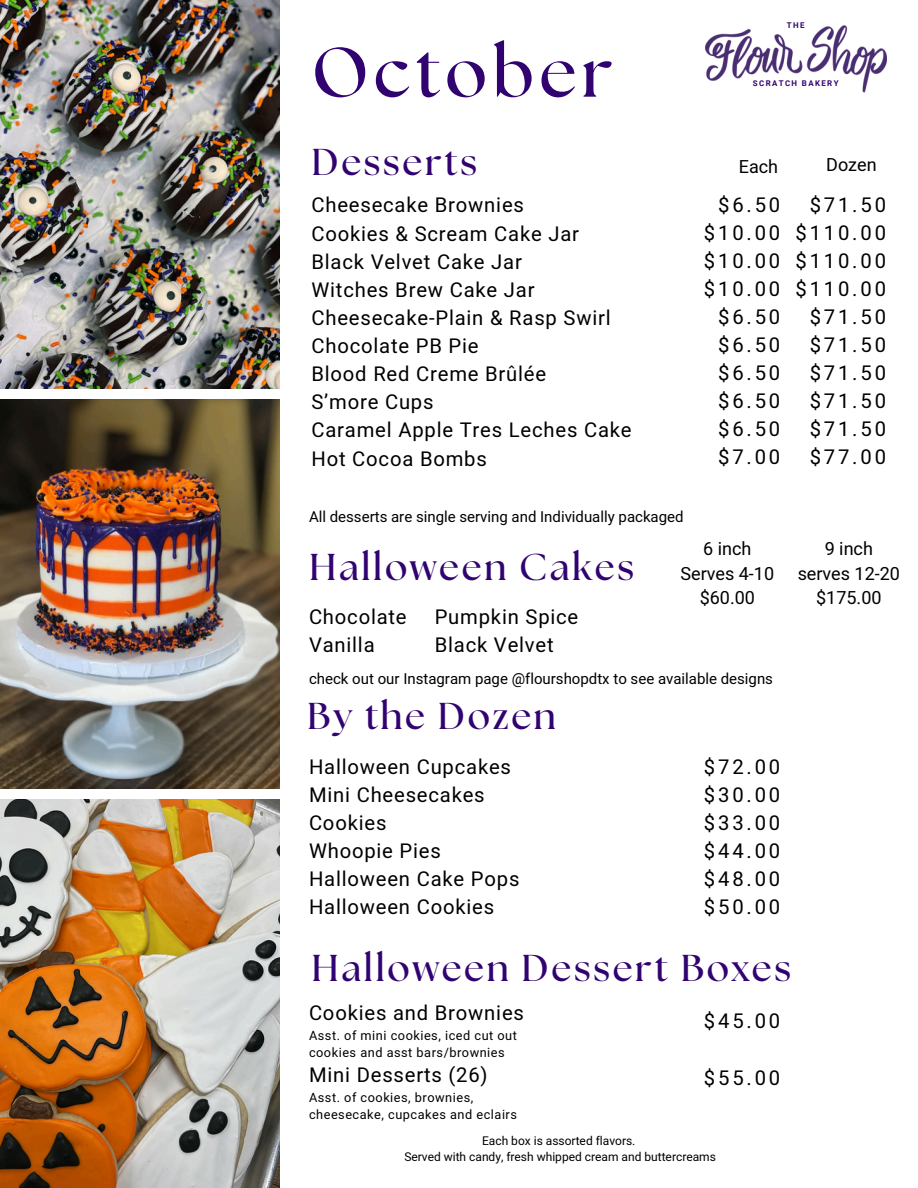
<style>
.page{position:relative;width:918px;height:1188px;background:#fff}
.page>*{position:absolute;margin:0;border:0;box-sizing:border-box;transform-origin:0 0}
.t1{font:700 69.9px "The Seasons";letter-spacing:.07em;color:#310370}
.t2{font:700 37.35px "The Seasons";letter-spacing:.07em;color:#310370}
.t3{font:20.25px/28.2px "Heebo";letter-spacing:.04em;color:#000}
.t4{font:20.25px/27.9px "Heebo";letter-spacing:.14em;color:#000;text-align:right}
.t5{font:18px/24.8px "Heebo";color:#000;text-align:center}
.t6{font:15px "Heebo";color:#000}
.t7{font:12.75px/17px "Heebo";letter-spacing:.04em;color:#000}
.t8{font:12px/16px "Heebo";color:#000;text-align:center}
.t9{font:700 7.95px "Roboto";letter-spacing:.175em;color:#310370}
</style>
<div class="page">
<img style="left:0;top:0;width:280px;height:388px">
<img style="left:0;top:399px;width:280px;height:390px">
<img style="left:0;top:800px;width:280px;height:388px">
<img style="left:706px;top:25px;width:180px;height:68px">
<p class="t1" style="left:311px;top:41px;width:303px">October</p>
<h3 class="t2" style="left:311px;top:145px;width:167px">Desserts</h3>
<h1 class="t9" style="left:787px;top:21px;width:19px">THE</h1>
<p class="t9" style="left:753px;top:79px;width:87px">SCRATCH BAKERY</p>
<h3 class="t5" style="left:739px;top:155px;width:41px">Each</h3>
<h4 class="t5" style="left:826px;top:153px;width:52px">Dozen</h4>
<p class="t3" style="left:311px;top:192px;width:322px">Cheesecake Brownies<br>Cookies &amp; Scream Cake Jar<br>Black Velvet Cake Jar<br>Witches Brew Cake Jar<br>Cheesecake-Plain &amp; Rasp Swirl<br>Chocolate PB Pie<br>Blood Red Creme Brûlée<br>S’more Cups<br>Caramel Apple Tres Leches Cake<br>Hot Cocoa Bombs</p>
<h2 class="t4" style="left:704px;top:192px;width:78px">$6.50 $10.00 $10.00 $10.00 $6.50 $6.50 $6.50 $6.50 $6.50 $7.00</h2>
<h4 class="t4" style="left:795px;top:192px;width:92px">$71.50 $110.00 $110.00 $110.00 $71.50 $71.50 $71.50 $71.50 $71.50 $77.00</h4>
<h3 class="t6" style="left:309px;top:507px;width:376px">All desserts are single serving and Individually packaged</h3>
<h3 class="t2" style="left:309px;top:550px;width:327px">Halloween Cakes</h3>
<h3 class="t5" style="left:681px;top:537px;width:95px">6 inch<br>Serves 4-10 $60.00</h3>
<h2 class="t5" style="left:798px;top:537px;width:104px">9 inch serves 12-20 $175.00</h2>
<h6 class="t3" style="left:309px;top:604px;width:99px">Chocolate<br>Vanilla</h6>
<h3 class="t3" style="left:435px;top:604px;width:145px">Pumpkin Spice<br>Black Velvet</h3>
<h3 class="t6" style="left:309px;top:668px;width:466px">check out our Instagram page @flourshopdtx to see available designs</h3>
<h5 class="t2" style="left:307px;top:699px;width:250px">By the Dozen</h5>
<h2 class="t3" style="left:309px;top:753px;width:212px">Halloween Cupcakes<br>Mini Cheesecakes<br>Cookies<br>Whoopie Pies<br>Halloween Cake Pops<br>Halloween Cookies</h2>
<h3 class="t3" style="left:704px;top:753px;width:78px;text-align:justify">$72.00 $30.00 $33.00 $44.00 $48.00 $50.00</h3>
<h3 class="t2" style="left:311px;top:951px;width:481px">Halloween Dessert Boxes</h3>
<h4 class="t3" style="left:309px;top:1000px;width:216px">Cookies and Brownies</h4>
<h4 class="t7" style="left:309px;top:1028px;width:209px">Asst. of mini cookies, iced cut out cookies and asst bars/brownies</h4>
<h4 class="t3" style="left:309px;top:1061px;width:180px">Mini Desserts (26)</h4>
<h4 class="t7" style="left:309px;top:1089px;width:209px">Asst. of cookies, brownies, cheesecake, cupcakes and eclairs</h4>
<h4 class="t3" style="left:704px;top:1008px;width:78px">$45.00</h4>
<h5 class="t3" style="left:704px;top:1064px;width:78px">$55.00</h5>
<h2 class="t8" style="left:404px;top:1133px;width:313px">Each box is assorted flavors.<br>Served with candy, fresh whipped cream and buttercreams</h2>
</div>
